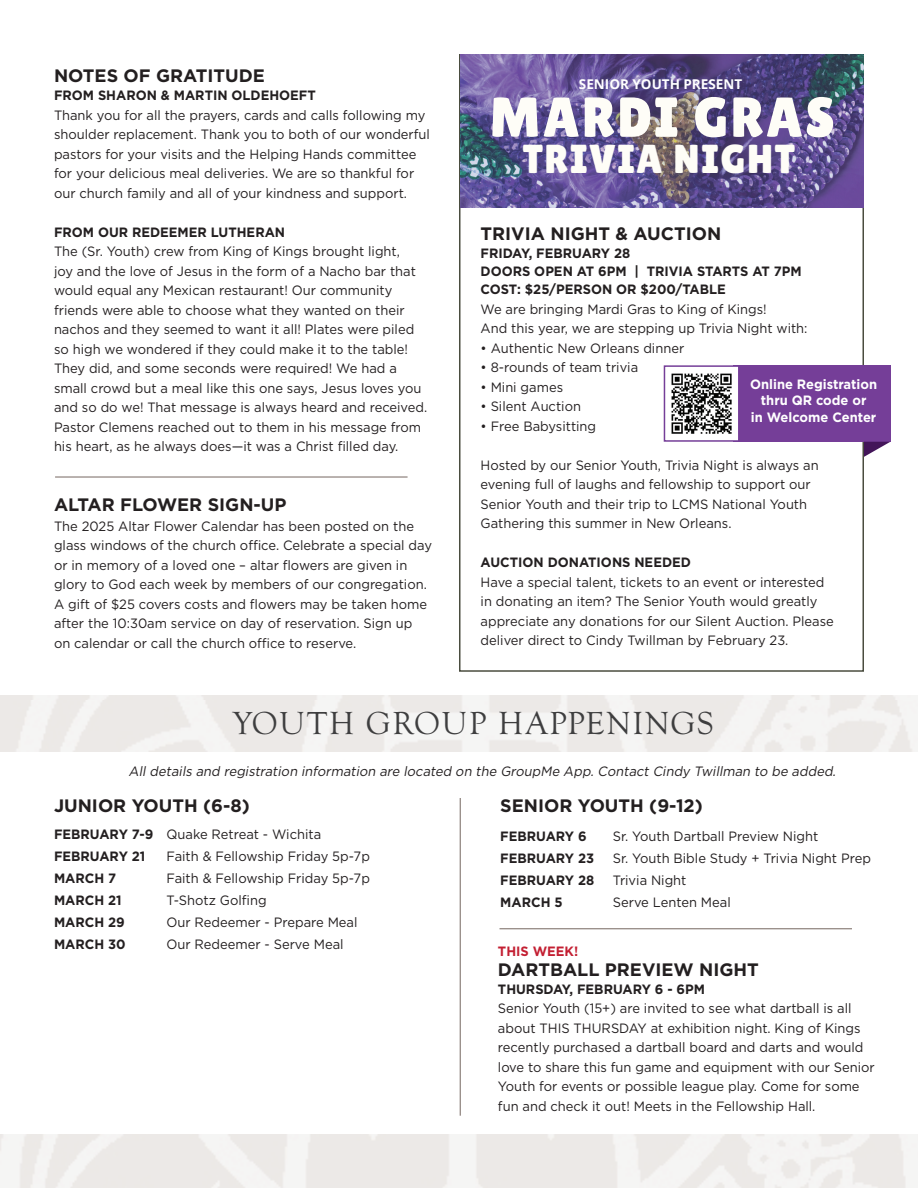
<style>
.page{position:relative;width:918px;height:1188px;background:#fff}
.page>*{position:absolute;margin:0;border:0;box-sizing:border-box;transform-origin:0 0}
.t1{font:56.25px "Lilita One";letter-spacing:.04em;color:#fefdf7}
.t2{font:40.35px "Lilita One";letter-spacing:.04em;color:#fefdf7}
.t3{font:33px "Goudy Old Sty";letter-spacing:.05em;color:#3e3e3f}
.t4{font:700 18px "Gotham";color:#231f20}
.t5{font:13.5px/19.5px "Gotham";color:#231f20;scale:.96 1}
.t6{font:700 13.5px/18px "Gotham";color:#231f20;scale:.96 1}
.t7{font:italic 13.5px "Gotham";color:#231f20;scale:.96 1}
.t8{font:700 13.5px/16.5px "Gotham";color:#fff;text-align:center;scale:.96 1}
.t9{font:700 13.5px "Open Sans";color:#fff}
.t10{font:700 13.5px "Gotham";color:#c31f32;scale:.96 1}
.s1{font-weight:400}
</style>
<div class="page">
<img style="left:460px;top:54px;width:404px;height:153px">
<hr style="left:460px;top:798px;width:1px;height:318px;background:#756660">
<hr style="left:500px;top:928px;width:352px;height:1px;background:#756660">
<div style="left:733px;top:365px;width:157px;height:77px;background:#753e98"></div>
<div style="left:664px;top:366px;width:75px;height:75px;background:#fff"></div>
<img style="left:671px;top:373px;width:61px;height:61px">
<div style="left:664px;top:365px;width:76px;height:77px;border:2px solid #753e98"></div>
<svg style="left:864px;top:442px;width:26px;height:15px"></svg>
<hr style="left:55px;top:477px;width:353px;height:1px;background:#756660">
<h3 class="t4" style="left:54px;top:64px;width:212px">NOTES OF GRATITUDE</h3>
<p class="t6" style="left:54px;top:87px;width:274px">FROM SHARON &amp; MARTIN OLDEHOEFT</p>
<p class="t5" style="left:54px;top:105px;width:393px">Thank you for all the prayers, cards and calls following my shoulder replacement. Thank you to both of our wonderful pastors for your visits and the Helping Hands committee for your delicious meal deliveries. We are so thankful for our church family and all of your kindness and support.</p>
<p class="t6" style="left:54px;top:223px;width:242px">FROM OUR REDEEMER LUTHERAN</p>
<p class="t5" style="left:54px;top:242px;width:390px">The (Sr. Youth) crew from King of Kings brought light,<br>joy and the love of Jesus in the form of a Nacho bar that would equal any Mexican restaurant! Our community friends were able to choose what they wanted on their nachos and they seemed to want it all! Plates were piled so high we wondered if they could make it to the table!<br>They did, and some seconds were required! We had a small crowd but a meal like this one says, Jesus loves you and so do we! That message is always heard and received.<br>Pastor Clemens reached out to them in his message from his heart, as he always does—it was a Christ filled day.</p>
<h3 class="t4" style="left:54px;top:493px;width:234px">ALTAR FLOWER SIGN-UP</h3>
<p class="t5" style="left:54px;top:516px;width:395px">The 2025 Altar Flower Calendar has been posted on the glass windows of the church office. Celebrate a special day or in memory of a loved one – altar flowers are given in glory to God each week by members of our congregation.<br>A gift of $25 covers costs and flowers may be taken home after the 10:30am service on day of reservation. Sign up on calendar or call the church office to reserve.</p>
<p class="t9" style="left:579px;top:75px;width:165px">SENIOR YOUTH PRESENT</p>
<h1 class="t1" style="left:490px;top:85px;width:347px">MARDI GRAS</h1>
<h2 class="t2" style="left:523px;top:136px;width:274px">TRIVIA NIGHT</h2>
<h3 class="t4" style="left:481px;top:222px;width:242px">TRIVIA NIGHT &amp; AUCTION</h3>
<p class="t6" style="left:481px;top:244px;width:336px">FRIDAY, FEBRUARY 28<br>DOORS OPEN AT 6PM | TRIVIA STARTS AT 7PM<br>COST: $25/PERSON OR $200/TABLE</p>
<p class="t5" style="left:481px;top:299px;width:342px">We are bringing Mardi Gras to King of Kings!<br>And this year, we are stepping up Trivia Night with:</p>
<p class="t5" style="left:481px;top:338px;width:214px">• Authentic New Orleans dinner</p>
<p class="t5" style="left:481px;top:357px;width:166px">• 8-rounds of team trivia</p>
<p class="t5" style="left:481px;top:377px;width:87px">• Mini games</p>
<p class="t5" style="left:481px;top:396px;width:106px">• Silent Auction</p>
<p class="t5" style="left:481px;top:416px;width:122px">• Free Babysitting</p>
<p class="t5" style="left:481px;top:455px;width:354px">Hosted by our Senior Youth, Trivia Night is always an evening full of laughs and fellowship to support our Senior Youth and their trip to LCMS National Youth Gathering this summer in New Orleans.</p>
<p class="t6" style="left:481px;top:553px;width:221px">AUCTION DONATIONS NEEDED</p>
<p class="t5" style="left:481px;top:572px;width:369px">Have a special talent, tickets to an event or interested in donating an item? The Senior Youth would greatly appreciate any donations for our Silent Auction. Please deliver direct to Cindy Twillman by February 23.</p>
<p class="t8" style="left:750px;top:376px;width:134px">Online Registration thru QR code or<br>in Welcome Center</p>
<h3 class="t3" style="left:233px;top:705px;width:483px">YOUTH GROUP HAPPENINGS</h3>
<p class="t7" style="left:129px;top:763px;width:741px">All details and registration information are located on the GroupMe App. Contact Cindy Twillman to be added.</p>
<h3 class="t4" style="left:500px;top:794px;width:204px">SENIOR YOUTH (9-12)</h3>
<p class="t6" style="left:500px;top:827px;width:92px">FEBRUARY 6</p>
<p class="t5" style="left:613px;top:826px;width:216px">Sr. Youth Dartball Preview Night</p>
<p class="t6" style="left:500px;top:849px;width:99px">FEBRUARY 23</p>
<p class="t5" style="left:613px;top:848px;width:270px">Sr. Youth Bible Study + Trivia Night Prep</p>
<p class="t6" style="left:500px;top:871px;width:99px">FEBRUARY 28</p>
<p class="t5" style="left:613px;top:870px;width:78px">Trivia Night</p>
<p class="t6" style="left:500px;top:893px;width:66px">MARCH 5</p>
<p class="t5" style="left:613px;top:892px;width:124px">Serve Lenten Meal</p>
<p class="t10" style="left:498px;top:942px;width:85px">THIS WEEK!</p>
<h3 class="t4" style="left:498px;top:957px;width:263px">DARTBALL PREVIEW NIGHT</h3>
<p class="t6" style="left:498px;top:980px;width:217px">THURSDAY, FEBRUARY 6 - 6PM</p>
<p class="t5" style="left:498px;top:998px;width:394px">Senior Youth (15+) are invited to see what dartball is all about THIS THURSDAY at exhibition night. King of Kings recently purchased a dartball board and darts and would love to share this fun game and equipment with our Senior Youth for events or possible league play. Come for some fun and check it out! Meets in the Fellowship Hall.</p>
<h3 class="t4" style="left:54px;top:794px;width:197px">JUNIOR YOUTH (6-8)</h3>
<p class="t6" style="left:54px;top:824px;width:280px;line-height:21.9px">FEBRUARY 7-9 <span class="s1">Quake Retreat - Wichita<br></span>FEBRUARY 21</p>
<p class="t5" style="left:167px;top:846px;width:213px">Faith &amp; Fellowship Friday 5p-7p</p>
<p class="t6" style="left:54px;top:869px;width:66px">MARCH 7</p>
<p class="t5" style="left:167px;top:868px;width:213px">Faith &amp; Fellowship Friday 5p-7p</p>
<p class="t6" style="left:54px;top:891px;width:72px">MARCH 21</p>
<p class="t5" style="left:167px;top:890px;width:106px">T-Shotz Golfing</p>
<p class="t6" style="left:54px;top:913px;width:75px">MARCH 29</p>
<p class="t5" style="left:167px;top:912px;width:200px">Our Redeemer - Prepare Meal</p>
<p class="t6" style="left:54px;top:935px;width:76px">MARCH 30</p>
<p class="t5" style="left:167px;top:934px;width:186px">Our Redeemer - Serve Meal</p>
</div>
